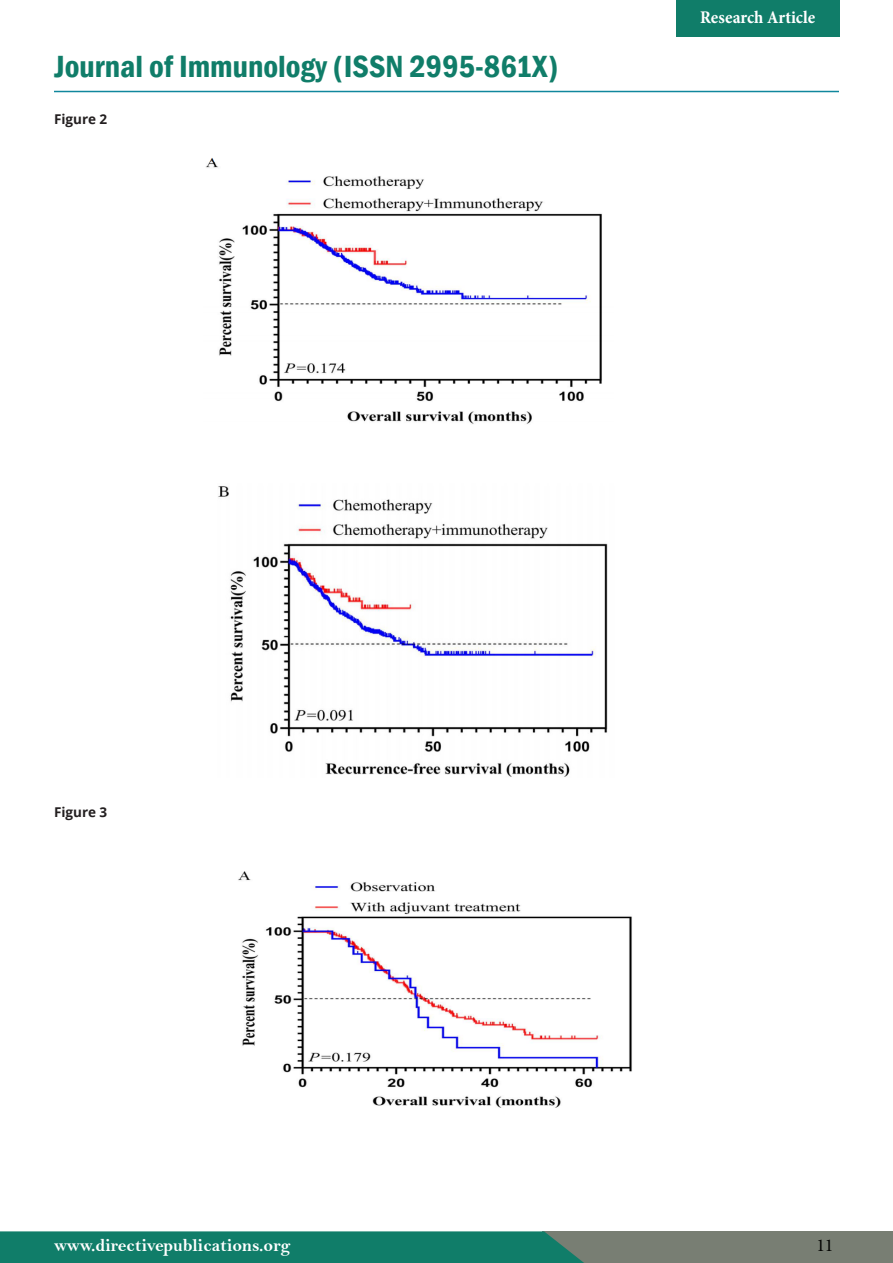
<style>
.page{position:relative;width:893px;height:1263px;background:#fff}
.page>*{position:absolute;margin:0;border:0;box-sizing:border-box;transform-origin:0 0}
.t1{font:600 condensed 31.5px "Franklin Gothic";color:#107d69}
.t2{font:18px "Bell MT Bold";color:#fff}
.t3{font:700 condensed 18px "Minion Pro";color:#fff}
.t4{font:18px "Minion Pro";color:#040503}
.t5{font:700 13.5px "Open Sans";color:#231f20}
</style>
<div class="page">
<hr style="left:54px;top:91px;width:785px;height:1px;background:#10879d">
<div style="left:676px;top:0;width:163px;height:37px;background:#107d69"></div>
<div style="left:542px;top:1231px;width:351px;height:32px;background:#787e73"></div>
<div style="left:0;top:1231px;width:584px;height:32px;background:#107d69"></div>
<img style="left:206px;top:158px;width:396px;height:266px">
<img style="left:218px;top:486px;width:390px;height:291px">
<img style="left:238px;top:871px;width:394px;height:237px">
<p class="t1" style="left:54px;top:45px;width:506px">Journal of Immunology (ISSN 2995-861X)</p>
<p class="t5" style="left:54px;top:109px;width:55px">Figure 2</p>
<p class="t3" style="left:700px;top:5px;width:117px">Research Article</p>
<p class="t5" style="left:54px;top:802px;width:55px">Figure 3</p>
<p class="t2" style="left:54px;top:1234px;width:238px">www.directivepublications.org</p>
<p class="t4" style="left:816px;top:1233px;width:19px">11</p>
</div>
